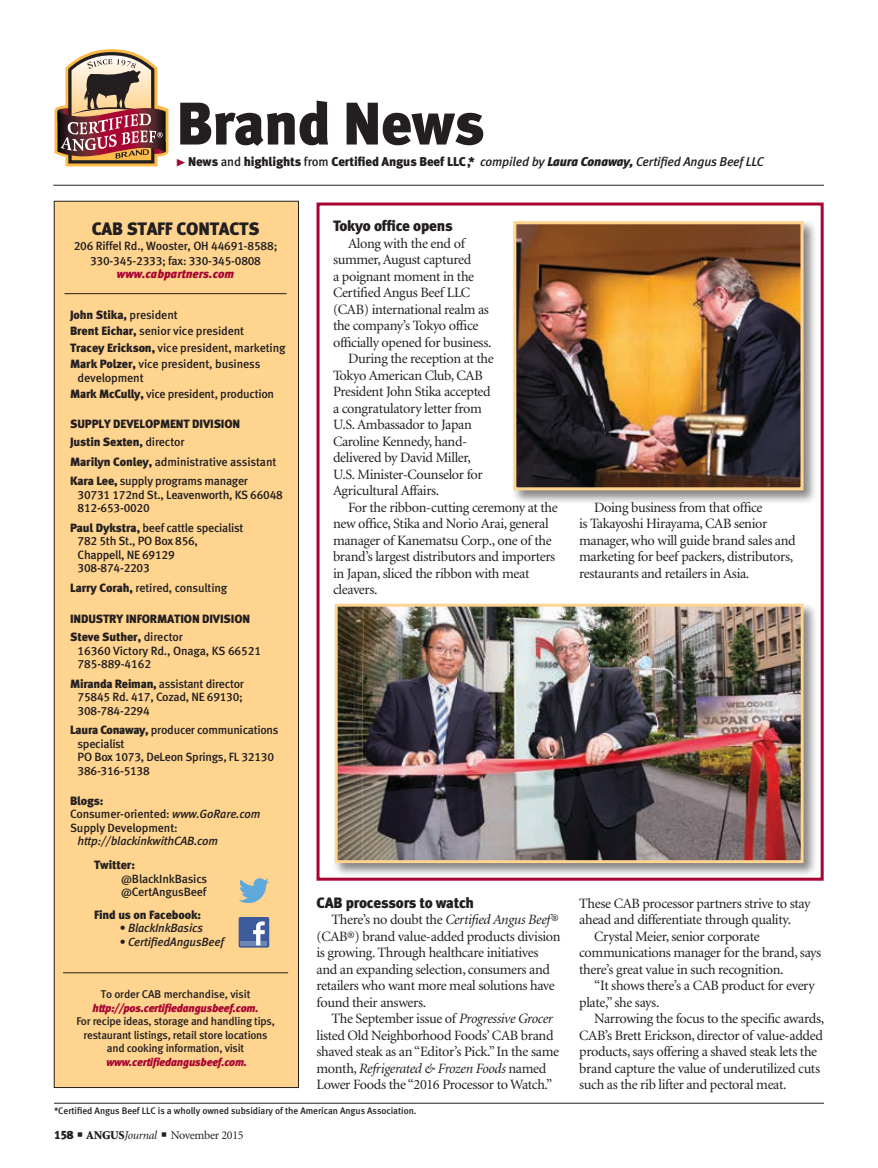
<style>
.page{position:relative;width:878px;height:1168px;background:#fff}
.page>*{position:absolute;margin:0;border:0;box-sizing:border-box;transform-origin:0 0}
.t1{font:60px "Meta Black LF";letter-spacing:-.01em;color:#231f20}
.t2{font:18px "Meta Black LF";letter-spacing:-.01em;color:#231f20}
.subhead{font:15px "Meta Black LF";letter-spacing:-.015em;color:#231f20}
.body_text{font:14.25px/16.5px "Minion";letter-spacing:-.025em;color:#231f20}
.t3{font:12.75px "Meta Black LF";letter-spacing:-.01em;color:#231f20}
.cutlines{font:12px/13.5px "Meta Medium LF";letter-spacing:-.02em;color:#231f20}
.t4{font:12px "Meta Black LF";letter-spacing:-.01em;color:#231f20}
.cutlines-2{font:italic 12px/13.5px "Meta Medium LF";letter-spacing:-.01em;color:#231f20}
.t5{font:12px "Minion";letter-spacing:-.025em;color:#231f20}
.t6{font:italic 12px "Meta Black LF";color:#a70432}
.t7{font:11.25px/13.5px "Meta Medium LF";letter-spacing:-.02em;color:#231f20;text-align:center}
.t8{font:9.45px "Meta Medium LF";letter-spacing:-.005em;color:#231f20}
.s1{font-family:"Meta Black Expert";font-size:21px;color:#a70432}
.s2{font-family:"Meta Medium LF"}
.s3{font-family:"Meta Medium LF";font-style:italic}
.s4{font-style:italic}
.s5{font-family:"Meta Black LF"}
.s6{font-style:normal}
.s7{font-family:"Meta Black LF";font-style:italic;color:#a70432}
.s8{font-weight:900}
</style>
<div class="page">
<svg style="left:54px;top:49px;width:114px;height:117px"></svg>
<hr style="left:53px;top:185px;width:771px;height:1px;background:#231f20">
<hr style="left:54px;top:1103px;width:770px;height:1px;background:#231f20">
<div style="left:54px;top:201px;width:244px;height:886px;background:#ffd48f"></div>
<hr style="left:63px;top:972px;width:225px;height:1px;background:#231f20">
<hr style="left:64px;top:293px;width:222px;height:1px;background:#231f20">
<div style="left:316px;top:202px;width:507px;height:678px;border:3px solid #a70432"></div>
<div style="left:332px;top:602px;width:485px;height:275px;background:#231f20;opacity:.55"></div>
<img style="left:339px;top:608px;width:460px;height:251px">
<div style="left:335px;top:604px;width:468px;height:259px;border:3px solid #ffd48f"></div>
<div style="left:511px;top:219px;width:306px;height:285px;background:#231f20;opacity:.55"></div>
<img style="left:517px;top:225px;width:282px;height:261px">
<div style="left:513px;top:221px;width:290px;height:269px;border:3px solid #ffd48f"></div>
<div style="left:238px;top:917px;width:31px;height:30px;background:#3d5b9a;border-radius:2px"></div>
<hr style="left:241px;top:941px;width:26px;height:4px;background:#6d85b4">
<svg style="left:253px;top:921px;width:12px;height:24px"></svg>
<svg style="left:239px;top:878px;width:30px;height:25px"></svg>
<p class="t1" style="left:177px;top:87px;width:309px">Brand News</p>
<p class="t3" style="left:175px;top:153px;width:590px"><span class="s1">@</span> News <span class="s2">and</span> highlights <span class="s2">from</span> Certified Angus Beef LLC,* <span class="s3">compiled by</span> <span class="s4">Laura Conaway,</span> <span class="s3">Certified Angus Beef LLC</span></p>
<p class="t2" style="left:92px;top:218px;width:169px">CAB STAFF CONTACTS</p>
<p class="cutlines" style="left:74px;top:238px;width:205px;line-height:15px;text-align:center">206 Riffel Rd., Wooster, OH 44691-8588;<br>330-345-2333; fax: 330-345-0808</p>
<p class="t6" style="left:117px;top:267px;width:119px">www.cabpartners.com</p>
<p class="t4" style="left:70px;top:307px;width:109px">John Stika, <span class="s2">president</span></p>
<p class="cutlines" style="left:70px;top:324px;width:176px"><span class="s5">Brent Eichar,</span> senior vice president</p>
<p class="cutlines" style="left:70px;top:341px;width:217px"><span class="s5">Tracey Erickson,</span> vice president, marketing</p>
<p class="cutlines" style="left:78px;top:357px;width:184px;text-indent:-8px"><span class="s5">Mark Polzer,</span> vice president, business development</p>
<p class="cutlines" style="left:70px;top:387px;width:205px"><span class="s5">Mark McCully,</span> vice president, production</p>
<p class="t4" style="left:70px;top:417px;width:172px">SUPPLY DEVELOPMENT DIVISION</p>
<p class="t4" style="left:70px;top:435px;width:116px">Justin Sexten, <span class="s2">director</span></p>
<p class="cutlines" style="left:70px;top:455px;width:208px"><span class="s5">Marilyn Conley,</span> administrative assistant</p>
<p class="cutlines" style="left:78px;top:474px;width:207px;text-indent:-8px"><span class="s5">Kara Lee,</span> supply programs manager<br>30731 172nd St., Leavenworth, KS 66048<br>812-653-0020</p>
<p class="cutlines" style="left:78px;top:521px;width:167px;text-indent:-8px"><span class="s5">Paul Dykstra,</span> beef cattle specialist<br>782 5th St., PO Box 856,<br>Chappell, NE 69129<br>308-874-2203</p>
<p class="cutlines" style="left:70px;top:581px;width:159px"><span class="s5">Larry Corah,</span> retired, consulting</p>
<p class="t4" style="left:70px;top:612px;width:182px">INDUSTRY INFORMATION DIVISION</p>
<p class="cutlines" style="left:78px;top:630px;width:185px;text-indent:-8px"><span class="s5">Steve Suther,</span> director<br>16360 Victory Rd., Onaga, KS 66521<br>785-889-4162</p>
<p class="cutlines" style="left:78px;top:677px;width:168px;text-align:justify;text-indent:-8px"><span class="s5">Miranda Reiman,</span> assistant director 75845 Rd. 417, Cozad, NE 69130; 308-784-2294</p>
<p class="cutlines" style="left:78px;top:723px;width:202px;text-indent:-8px"><span class="s5">Laura Conaway,</span> producer communications specialist<br>PO Box 1073, DeLeon Springs, FL 32130<br>386-316-5138</p>
<p class="t4" style="left:70px;top:793px;width:35px">Blogs:</p>
<p class="cutlines" style="left:70px;top:807px;width:192px">Consumer-oriented: <span class="s4">www.GoRare.com</span></p>
<p class="cutlines-2" style="left:78px;top:821px;width:142px;text-indent:-8px"><span class="s6">Supply Development: </span>http://blackinkwithCAB.com</p>
<p class="t4" style="left:94px;top:858px;width:42px">Twitter:</p>
<p class="cutlines" style="left:121px;top:872px;width:88px">@BlackInkBasics</p>
<p class="cutlines" style="left:121px;top:885px;width:87px">@CertAngusBeef</p>
<p class="t4" style="left:94px;top:907px;width:109px">Find us on Facebook:</p>
<p class="cutlines-2" style="left:120px;top:921px;width:85px">• BlackInkBasics</p>
<p class="cutlines-2" style="left:120px;top:935px;width:106px">• CertifiedAngusBeef</p>
<p class="t7" style="left:76px;top:988px;width:200px">To order CAB merchandise, visit <span class="s7">http://pos.certifiedangusbeef.com.<br></span>For recipe ideas, storage and handling tips, restaurant listings, retail store locations and cooking information, visit <span class="s7">www.certifiedangusbeef.com.</span></p>
<p class="subhead" style="left:333px;top:217px;width:121px">Tokyo office opens</p>
<p class="body_text" style="left:333px;top:235px;width:160px;text-indent:15px">Along with the end of summer, August captured<br>a poignant moment in the<br>Certified Angus Beef LLC (CAB) international realm as the company’s Tokyo office officially opened for business.</p>
<p class="body_text" style="left:333px;top:351px;width:162px;text-indent:15px">During the reception at the<br>Tokyo American Club, CAB<br>President John Stika accepted a congratulatory letter from<br>U.S. Ambassador to Japan<br>Caroline Kennedy, hand&shy;delivered by David Miller,<br>U.S. Minister-Counselor for<br>Agricultural Affairs.</p>
<p class="body_text" style="left:333px;top:499px;width:226px;text-indent:15px">For the ribbon-cutting ceremony at the new office, Stika and Norio Arai, general manager of Kanematsu Corp., one of the brand’s largest distributors and importers in Japan, sliced the ribbon with meat cleavers.</p>
<p class="body_text" style="left:579px;top:499px;width:218px;text-indent:15px">Doing business from that office<br>is Takayoshi Hirayama, CAB senior manager, who will guide brand sales and marketing for beef packers, distributors, restaurants and retailers in Asia.</p>
<p class="subhead" style="left:316px;top:893px;width:159px">CAB processors to watch</p>
<p class="body_text" style="left:316px;top:912px;width:245px;text-indent:15px">There’s no doubt the <span class="s4">Certified Angus Beef</span>® (CAB®) brand value-added products division is growing. Through healthcare initiatives and an expanding selection, consumers and retailers who want more meal solutions have found their answers.</p>
<p class="body_text" style="left:316px;top:1011px;width:244px;text-indent:15px">The September issue of <span class="s4">Progressive Grocer </span>listed Old Neighborhood Foods’ CAB brand shaved steak as an “Editor’s Pick.” In the same month, <span class="s4">Refrigerated &amp; Frozen Foods</span> named Lower Foods the “2016 Processor to Watch.”</p>
<p class="body_text" style="left:579px;top:895px;width:233px">These CAB processor partners strive to stay ahead and differentiate through quality.</p>
<p class="body_text" style="left:579px;top:928px;width:243px;text-indent:15px">Crystal Meier, senior corporate communications manager for the brand, says there’s great value in such recognition.</p>
<p class="body_text" style="left:579px;top:978px;width:237px;text-indent:15px">“It shows there’s a CAB product for every plate,” she says.</p>
<p class="body_text" style="left:579px;top:1011px;width:246px;text-indent:15px">Narrowing the focus to the specific awards, CAB’s Brett Erickson, director of value-added products, says offering a shaved steak lets the brand capture the value of underutilized cuts such as the rib lifter and pectoral meat.</p>
<p class="t8" style="left:54px;top:1105px;width:364px">*Certified Angus Beef LLC is a wholly owned subsidiary of the American Angus Association.</p>
<p class="t5" style="left:54px;top:1129px;width:191px"><span class="s5">158</span> ■ <span class="s8">ANGUS</span><span class="s4">Journal</span> ■ November 2015</p>
</div>
